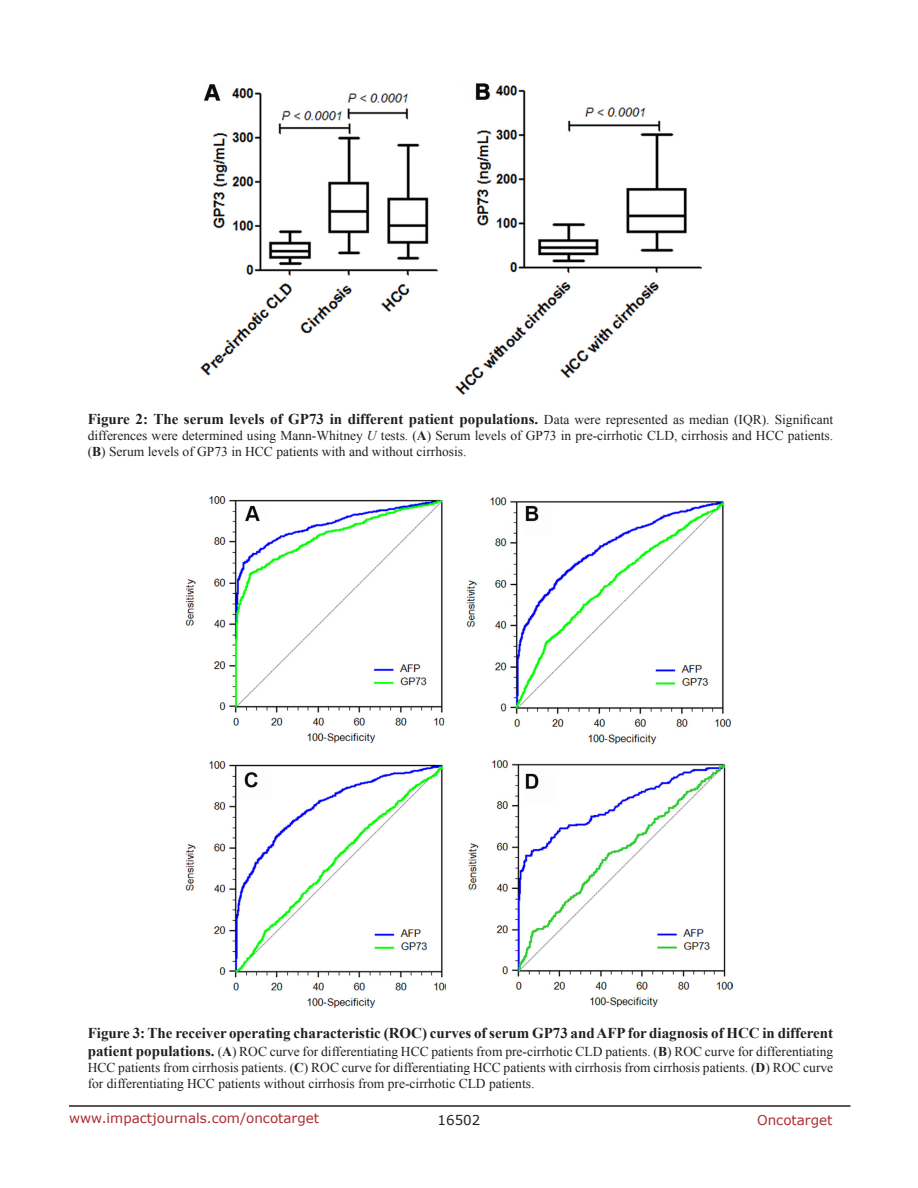
<style>
.page{position:relative;width:918px;height:1188px;background:#fff}
.page>*{position:absolute;margin:0;border:0;box-sizing:border-box;transform-origin:0 0}
.FigureText{font:700 15px "Times New Roman";color:#231f20}
.FigureText-2{font:13.5px/16.2px "Times New Roman";color:#231f20}
.t1{font:13.5px "Verdana";color:#ac2b31}
.t2{font:13.5px "Verdana";color:#231f20}
.s1{font-weight:400;font-size:13.5px}
.s2{font-style:italic}
.s3{font-weight:700}
.s4{font-weight:700;font-size:15px}
</style>
<div class="page">
<hr style="left:69px;top:1105px;width:781px;height:2px;background:#231f20">
<img style="left:200px;top:83px;width:501px;height:312px">
<img style="left:186px;top:496px;width:546px;height:511px">
<p class="FigureText" style="left:88px;top:409px;width:747px">Figure 2: The serum levels of GP73 in different patient populations. <span class="s1">Data were represented as median (IQR). Significant</span></p>
<p class="FigureText-2" style="left:88px;top:427px;width:747px">differences were determined using Mann-Whitney <span class="s2">U</span> tests. (<span class="s3">A</span>) Serum levels of GP73 in pre-cirrhotic CLD, cirrhosis and HCC patients. (<span class="s3">B</span>) Serum levels of GP73 in HCC patients with and without cirrhosis.</p>
<p class="FigureText" style="left:88px;top:1022px;width:747px">Figure 3: The receiver operating characteristic (ROC) curves of serum GP73 and AFP for diagnosis of HCC in different</p>
<p class="FigureText-2" style="left:88px;top:1043px;width:747px;text-align:justify"><span class="s4">patient populations.</span> (<span class="s3">A</span>) ROC curve for differentiating HCC patients from pre-cirrhotic CLD patients. (<span class="s3">B</span>) ROC curve for differentiating HCC patients from cirrhosis patients. (<span class="s3">C</span>) ROC curve for differentiating HCC patients with cirrhosis from cirrhosis patients. (<span class="s3">D</span>) ROC curve for differentiating HCC patients without cirrhosis from pre-cirrhotic CLD patients.</p>
<p class="t1" style="left:69px;top:1109px;width:252px">www.impactjournals.com/oncotarget</p>
<p class="t2" style="left:438px;top:1111px;width:44px">16502</p>
<p class="t1" style="left:757px;top:1111px;width:77px">Oncotarget</p>
</div>
